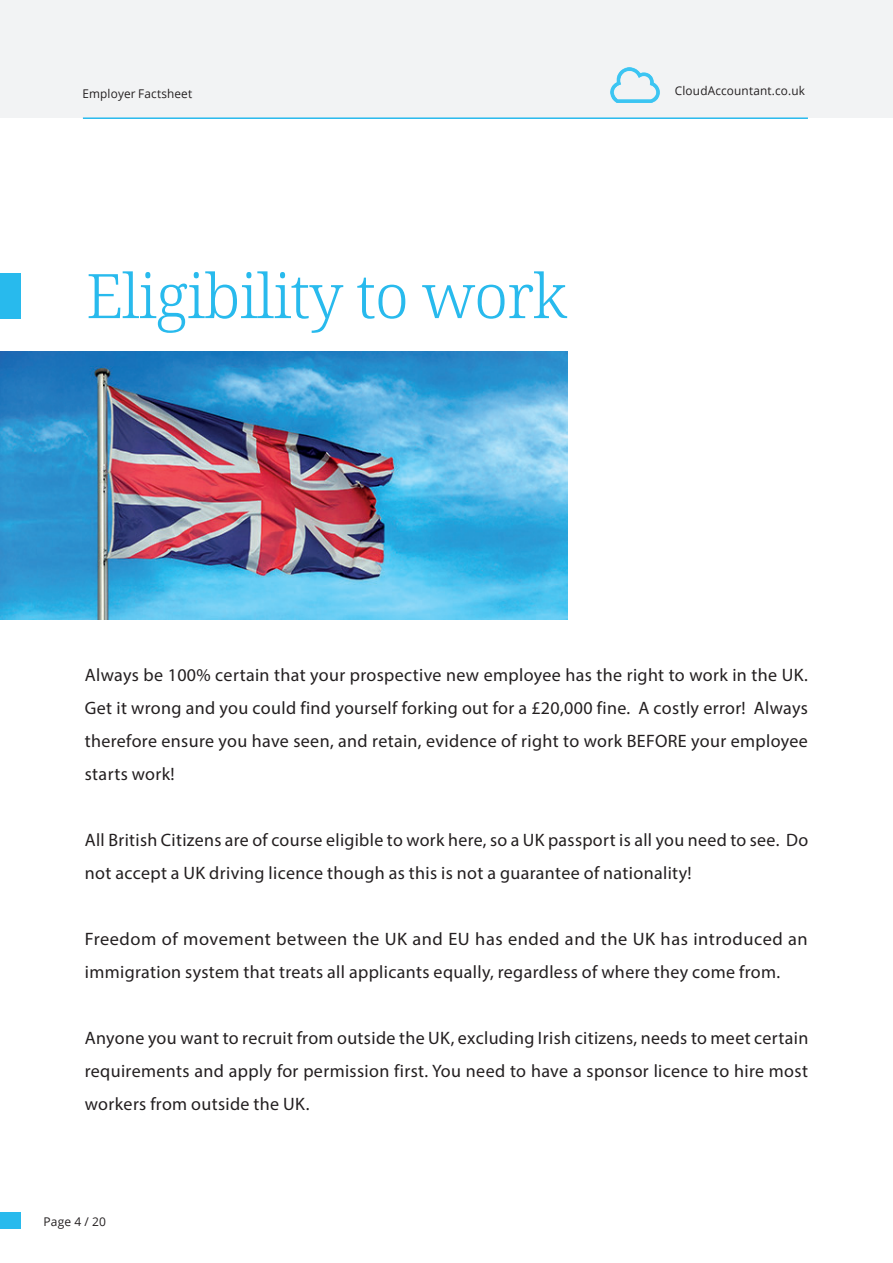
<style>
.page{position:relative;width:893px;height:1263px;background:#fff}
.page>*{position:absolute;margin:0;border:0;box-sizing:border-box;transform-origin:0 0}
.t1{font:300 61.5px "Noto Serif";letter-spacing:-.02em;color:#28baed}
.t2{font:18px/33px "Myriad Pro";letter-spacing:.02em;color:#231f20;text-align:justify}
.t3{font:12px "Open Sans";letter-spacing:.015em;color:#231f20}
</style>
<div class="page">
<div style="left:0;top:0;width:893px;height:118px;background:#f2f3f4"></div>
<div style="left:0;top:273px;width:20px;height:45px;background:#28baed"></div>
<div style="left:0;top:1212px;width:20px;height:17px;background:#28baed"></div>
<hr style="left:83px;top:117px;width:725px;height:2px;background:#28baed">
<img style="left:610px;top:67px;width:50px;height:36px">
<img style="left:0;top:351px;width:567px;height:268px">
<p class="t3" style="left:82px;top:85px;width:111px">Employer Factsheet</p>
<p class="t3" style="left:675px;top:82px;width:132px">CloudAccountant.co.uk</p>
<h1 class="t1" style="left:86px;top:254px;width:482px">Eligibility to work</h1>
<p class="t2" style="left:85px;top:658px;width:725px">Always be 100% certain that your prospective new employee has the right to work in the UK.<br>Get it wrong and you could find yourself forking out for a £20,000 fine. A costly error! Always therefore ensure you have seen, and retain, evidence of right to work BEFORE your employee starts work!</p>
<p class="t2" style="left:85px;top:823px;width:725px">All British Citizens are of course eligible to work here, so a UK passport is all you need to see. Do not accept a UK driving licence though as this is not a guarantee of nationality!</p>
<p class="t2" style="left:85px;top:922px;width:724px">Freedom of movement between the UK and EU has ended and the UK has introduced an immigration system that treats all applicants equally, regardless of where they come from.</p>
<p class="t2" style="left:85px;top:1021px;width:725px">Anyone you want to recruit from outside the UK, excluding Irish citizens, needs to meet certain requirements and apply for permission first. You need to have a sponsor licence to hire most workers from outside the UK.</p>
<p class="t3" style="left:43px;top:1213px;width:64px">Page 4 / 20</p>
</div>
